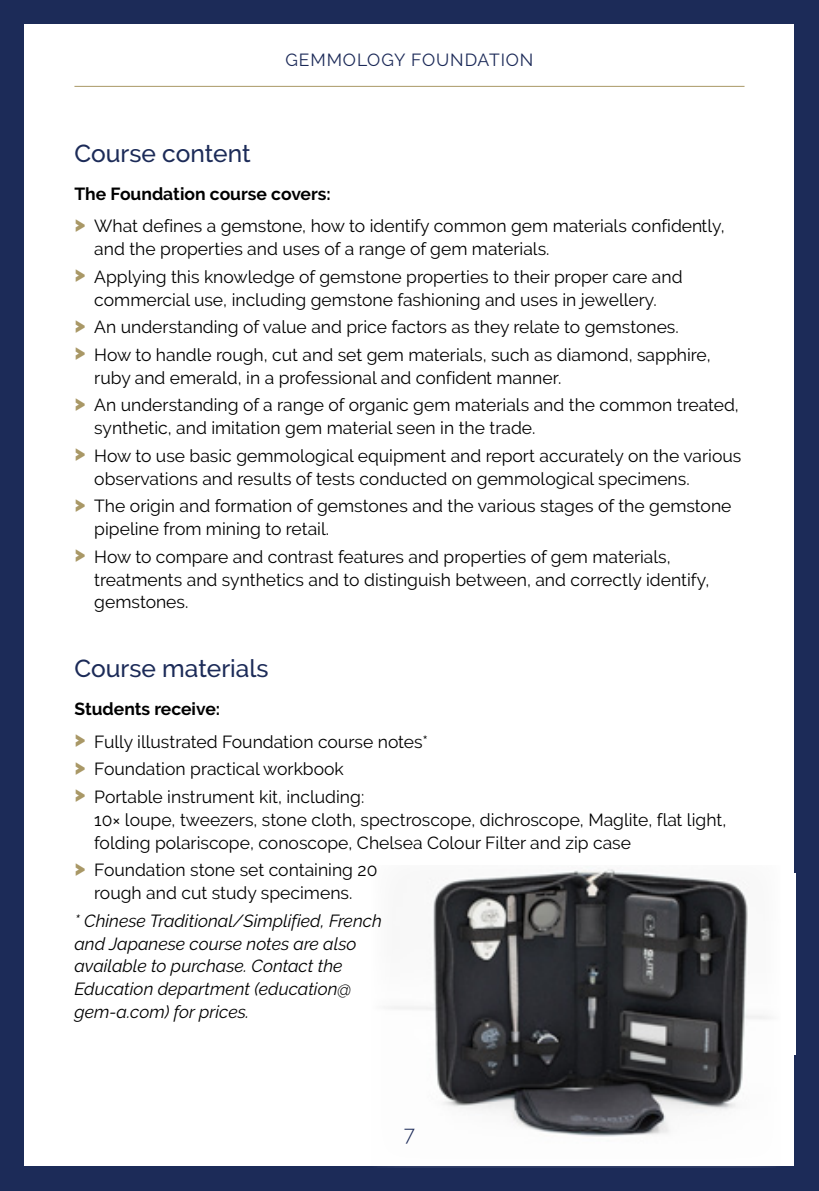
<style>
.page{position:relative;width:819px;height:1191px;background:#1c2b58}
.page>*{position:absolute;margin:0;border:0;box-sizing:border-box;transform-origin:0 0}
.t1{font:500 24.5px "Raleway";color:#1c2b58}
.t2{font:300 21px "Raleway";color:#1c2a58}
.t3{font:17.5px/27.7px "Raleway";color:#000}
.t4{font:italic 17.5px/22.8px "Raleway";color:#000}
.t5{font:17.5px "Raleway";letter-spacing:.05em;color:#1c2a58}
.s1{font-weight:700}
.s2{font-weight:900;font-size:21px;color:#a99866}
</style>
<div class="page">
<div style="left:25px;top:25px;width:769px;height:1141px;background:#fff"></div>
<div style="left:391px;top:873px;width:404px;height:181px;background:#fff"></div>
<img style="left:382px;top:869px;width:391px;height:298px">
<hr style="left:74px;top:86px;width:670px;height:1px;background:#a99866">
<p class="t5" style="left:285px;top:50px;width:249px">GEMMOLOGY FOUNDATION</p>
<h1 class="t1" style="left:74px;top:139px;width:178px">Course content</h1>
<p class="t3" style="left:74px;top:177px;width:651px;line-height:32.7px"><span class="s1">The Foundation course covers:<br></span><span class="s2">&gt;</span> What defines a gemstone, how to identify common gem materials confidently,</p>
<p class="t3" style="left:74px;top:235px;width:609px;text-indent:20px">and the properties and uses of a range of gem materials.<br><span class="s2">&gt;</span> Applying this knowledge of gemstone properties to their proper care and</p>
<p class="t3" style="left:74px;top:285px;width:637px;text-indent:20px">commercial use, including gemstone fashioning and uses in jewellery.<br><span class="s2">&gt;</span> An understanding of value and price factors as they relate to gemstones.<br><span class="s2">&gt;</span> How to handle rough, cut and set gem materials, such as diamond, sapphire,</p>
<p class="t3" style="left:74px;top:364px;width:666px;text-indent:20px">ruby and emerald, in a professional and confident manner.<br><span class="s2">&gt;</span> An understanding of a range of organic gem materials and the common treated,</p>
<p class="t3" style="left:74px;top:414px;width:668px;text-indent:20px">synthetic, and imitation gem material seen in the trade.<br><span class="s2">&gt;</span> How to use basic gemmological equipment and report accurately on the various</p>
<p class="t3" style="left:74px;top:464px;width:658px;text-indent:20px">observations and results of tests conducted on gemmological specimens.<br><span class="s2">&gt;</span> The origin and formation of gemstones and the various stages of the gemstone</p>
<p class="t3" style="left:74px;top:515px;width:597px;text-indent:20px">pipeline from mining to retail.<br><span class="s2">&gt;</span> How to compare and contrast features and properties of gem materials,</p>
<p class="t3" style="left:94px;top:568px;width:616px;line-height:22.8px">treatments and synthetics and to distinguish between, and correctly identify, gemstones.</p>
<h1 class="t1" style="left:74px;top:654px;width:196px">Course materials</h1>
<p class="t3" style="left:74px;top:692px;width:355px;line-height:32.7px"><span class="s1">Students receive:<br></span><span class="s2">&gt;</span> Fully illustrated Foundation course notes*</p>
<p class="t3" style="left:74px;top:755px;width:291px"><span class="s2">&gt;</span> Foundation practical workbook<br><span class="s2">&gt;</span> Portable instrument kit, including:</p>
<p class="t3" style="left:94px;top:808px;width:633px;line-height:22.8px">10× loupe, tweezers, stone cloth, spectroscope, dichroscope, Maglite, flat light, folding polariscope, conoscope, Chelsea Colour Filter and zip case</p>
<p class="t3" style="left:74px;top:858px;width:304px;line-height:22.8px;text-align:center"><span class="s2">&gt;</span> Foundation stone set containing 20 rough and cut study specimens.</p>
<p class="t4" style="left:74px;top:909px;width:309px">* Chinese Traditional/Simplified, French and Japanese course notes are also available to purchase. Contact the Education department (education@ gem-a.com) for prices.</p>
<p class="t2" style="left:404px;top:1121px;width:13px">7</p>
</div>
